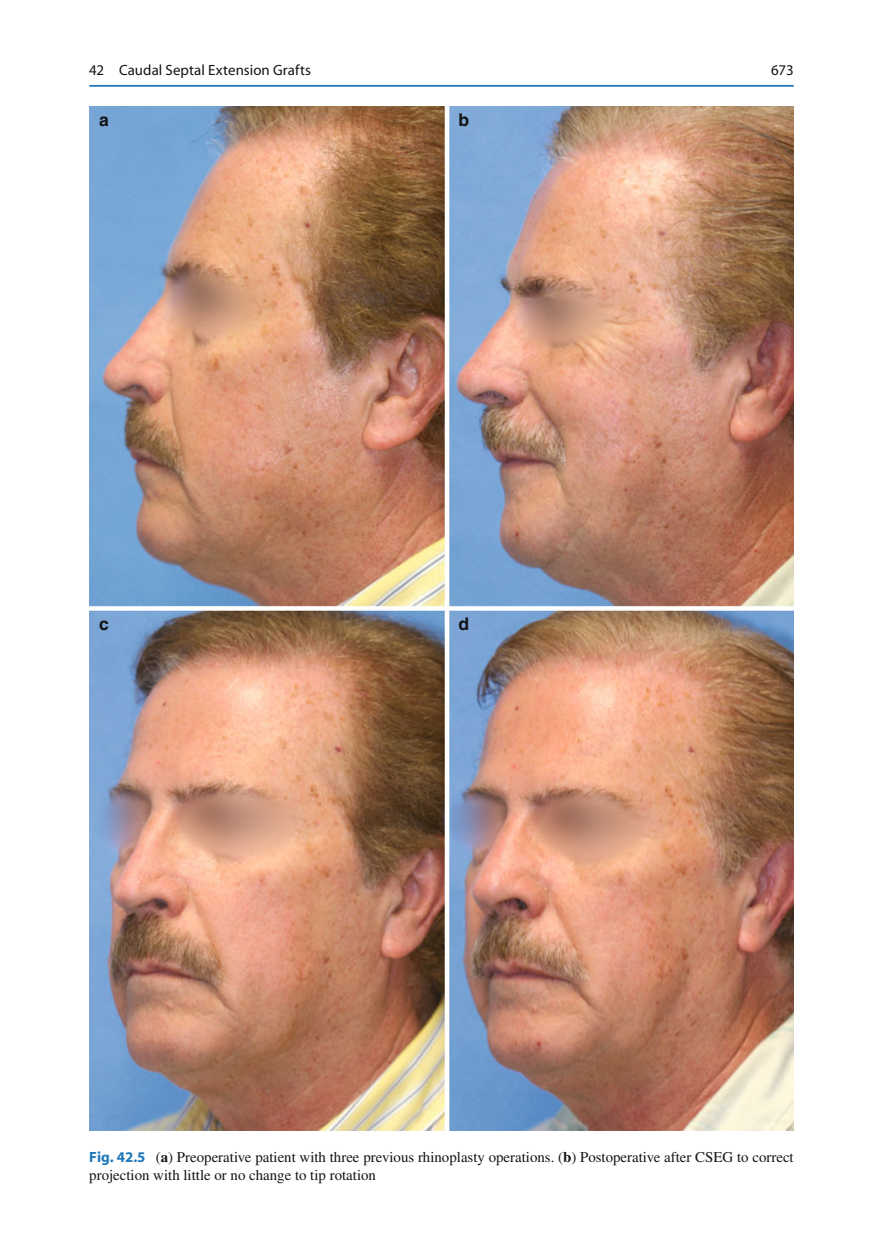
<style>
.page{position:relative;width:883px;height:1260px;background:#fff}
.page>*{position:absolute;margin:0;border:0;box-sizing:border-box;transform-origin:0 0}
.t1{font:700 17.5px "Helvetica";color:#131413}
.t2{font:14.88px/17.5px "Times";color:#131413}
.t3{font:14.88px "Myriad";letter-spacing:.005em;color:#131413}
.s1{font-family:"Myriad";font-weight:700;color:#1f77b9}
.s2{font-weight:700}
</style>
<div class="page">
<hr style="left:89px;top:85px;width:705px;height:2px;background:#1f77b9">
<img style="left:89px;top:106px;width:705px;height:1025px">
<p class="t3" style="left:89px;top:64px;width:223px">42 Caudal Septal Extension Grafts</p>
<p class="t3" style="left:771px;top:64px;width:24px">673</p>
<p class="t1" style="left:99px;top:110px;width:11px">a</p>
<p class="t1" style="left:458px;top:110px;width:12px">b</p>
<p class="t1" style="left:99px;top:614px;width:11px">c</p>
<p class="t1" style="left:458px;top:614px;width:12px">d</p>
<p class="t2" style="left:89px;top:1150px;width:706px"><span class="s1">Fig. 42.5</span> ( <span class="s2">a</span> ) Preoperative patient with three previous rhinoplasty operations. ( <span class="s2">b</span> ) Postoperative after CSEG to correct projection with little or no change to tip rotation</p>
</div>
